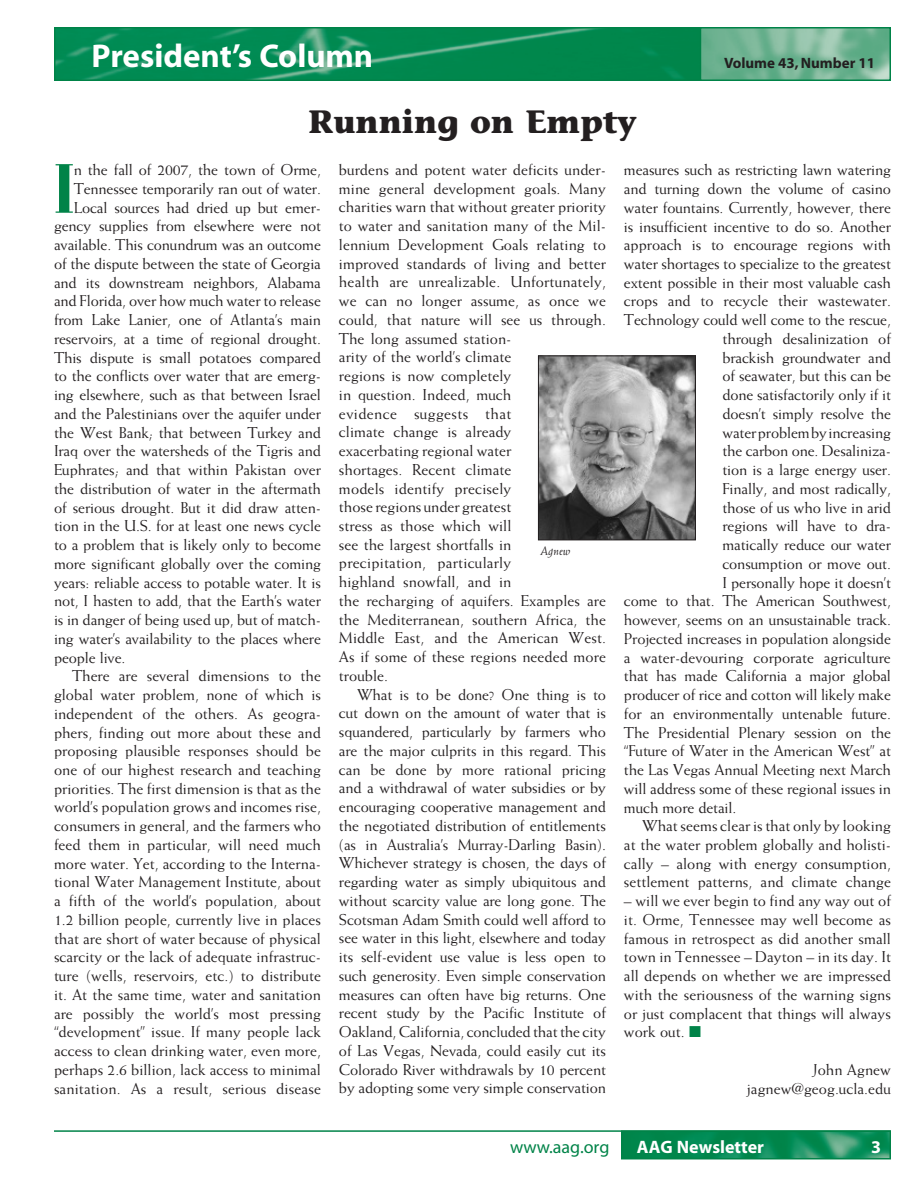
<style>
.page{position:relative;width:918px;height:1188px;background:#fff}
.page>*{position:absolute;margin:0;border:0;box-sizing:border-box;transform-origin:0 0}
.t1{font:700 condensed 69px "Bauer Bodoni";color:#008348}
.t2{font:700 33px "Myriad";color:#fff}
.t3{font:700 32.25px "Stone Informal";color:#231f20}
.t4{font:700 18px "Myriad";color:#fff}
.t5{font:18px "Myriad";color:#008348}
.t6{font:15.75px/18.8px "Weiss";letter-spacing:-.01em;color:#231f20;text-align:justify}
.t7{font:700 15px "Myriad";color:#231f20}
.t8{font:italic 12.75px "Weiss";letter-spacing:.01em;color:#231f20}
.s1{color:#008348}
</style>
<div class="page">
<img style="left:57px;top:30px;width:643px;height:48px">
<div style="left:54px;top:27px;width:837px;height:54px;border:2px solid #008348"></div>
<svg style="left:703px;top:30px;width:185px;height:48px;background:#74b495"></svg>
<div style="left:700px;top:27px;width:191px;height:54px;border:2px solid #008348"></div>
<img style="left:540px;top:358px;width:154px;height:180px">
<div style="left:538px;top:356px;width:158px;height:184px;border:1px solid #231f20"></div>
<img style="left:624px;top:1133px;width:264px;height:23px">
<div style="left:621px;top:1130px;width:270px;height:29px;border:2px solid #008348"></div>
<hr style="left:54px;top:1130px;width:837px;height:2px;background:#008348">
<p class="t2" style="left:91px;top:43px;width:283px">President’s Column</p>
<h1 class="t3" style="left:308px;top:109px;width:330px">Running on Empty</h1>
<p class="t7" style="left:724px;top:58px;width:153px">Volume 43, Number 11</p>
<p class="t1" style="left:54px;top:162px;width:22px">I</p>
<p class="t6" style="left:74px;top:162px;width:249px">n the fall of 2007, the town of Orme,</p>
<p class="t6" style="left:74px;top:180px;width:249px">Tennessee temporarily ran out of water.</p>
<p class="t6" style="left:74px;top:199px;width:249px">Local sources had dried up but emer-</p>
<p class="t6" style="left:54px;top:218px;width:269px">gency supplies from elsewhere were not</p>
<p class="t6" style="left:54px;top:237px;width:269px">available. This conundrum was an outcome</p>
<p class="t6" style="left:54px;top:255px;width:269px">of the dispute between the state of Georgia</p>
<p class="t6" style="left:54px;top:274px;width:269px">and its downstream neighbors, Alabama</p>
<p class="t6" style="left:54px;top:293px;width:269px">and Florida, over how much water to release</p>
<p class="t6" style="left:54px;top:312px;width:269px">from Lake Lanier, one of Atlanta’s main</p>
<p class="t6" style="left:54px;top:330px;width:269px">reservoirs, at a time of regional drought.</p>
<p class="t6" style="left:54px;top:349px;width:269px">This dispute is small potatoes compared</p>
<p class="t6" style="left:54px;top:368px;width:269px">to the conflicts over water that are emerg-</p>
<p class="t6" style="left:54px;top:387px;width:269px">ing elsewhere, such as that between Israel</p>
<p class="t6" style="left:54px;top:405px;width:269px">and the Palestinians over the aquifer under</p>
<p class="t6" style="left:54px;top:424px;width:269px">the West Bank; that between Turkey and</p>
<p class="t6" style="left:54px;top:443px;width:269px">Iraq over the watersheds of the Tigris and</p>
<p class="t6" style="left:54px;top:462px;width:269px">Euphrates; and that within Pakistan over</p>
<p class="t6" style="left:54px;top:480px;width:269px">the distribution of water in the aftermath</p>
<p class="t6" style="left:54px;top:499px;width:269px">of serious drought. But it did draw atten-</p>
<p class="t6" style="left:54px;top:518px;width:269px">tion in the U.S. for at least one news cycle</p>
<p class="t6" style="left:54px;top:537px;width:269px">to a problem that is likely only to become</p>
<p class="t6" style="left:54px;top:555px;width:269px">more significant globally over the coming</p>
<p class="t6" style="left:54px;top:574px;width:269px">years: reliable access to potable water. It is</p>
<p class="t6" style="left:54px;top:593px;width:269px">not, I hasten to add, that the Earth’s water</p>
<p class="t6" style="left:54px;top:611px;width:269px">is in danger of being used up, but of match-</p>
<p class="t6" style="left:54px;top:630px;width:269px">ing water’s availability to the places where</p>
<p class="t6" style="left:54px;top:649px;width:73px">people live.</p>
<p class="t6" style="left:54px;top:668px;width:269px;text-indent:18px">There are several dimensions to the global water problem, none of which is independent of the others. As geogra&shy;phers, finding out more about these and proposing plausible responses should be one of our highest research and teaching priorities. The first dimension is that as the world’s population grows and incomes rise, consumers in general, and the farmers who feed them in particular, will need much more water. Yet, according to the Interna&shy;tional Water Management Institute, about a fifth of the world’s population, about</p>
<p class="t6" style="left:54px;top:911px;width:269px">1.2 billion people, currently live in places that are short of water because of physical scarcity or the lack of adequate infrastruc&shy;ture (wells, reservoirs, etc.) to distribute it. At the same time, water and sanitation are possibly the world’s most pressing “development” issue. If many people lack access to clean drinking water, even more, perhaps 2.6 billion, lack access to minimal sanitation. As a result, serious disease</p>
<p class="t6" style="left:339px;top:161px;width:269px;text-align:left">burdens and potent water deficits under&shy;mine general development goals. Many charities warn that without greater priority to water and sanitation many of the Mil&shy;lennium Development Goals relating to improved standards of living and better health are unrealizable. Unfortunately, we can no longer assume, as once we could, that nature will see us through.<br>The long assumed station-<br>arity of the world’s climate<br>regions is now completely<br>in question. Indeed, much<br>evidence suggests that<br>climate change is already<br>exacerbating regional water<br>shortages. Recent climate<br>models identify precisely<br>those regions under greatest<br>stress as those which will<br>see the largest shortfalls in<br>precipitation, particularly<br>highland snowfall, and in<br>the recharging of aquifers. Examples are the Mediterranean, southern Africa, the<br>Middle East, and the American West.<br>As if some of these regions needed more trouble.</p>
<p class="t6" style="left:339px;top:686px;width:269px;text-indent:18px">What is to be done? One thing is to cut down on the amount of water that is squandered, particularly by farmers who are the major culprits in this regard. This can be done by more rational pricing and a withdrawal of water subsidies or by encouraging cooperative management and the negotiated distribution of entitlements (as in Australia’s Murray-Darling Basin).<br>Whichever strategy is chosen, the days of regarding water as simply ubiquitous and without scarcity value are long gone. The Scotsman Adam Smith could well afford to see water in this light, elsewhere and today its self-evident use value is less open to such generosity. Even simple conservation measures can often have big returns. One recent study by the Pacific Institute of Oakland, California, concluded that the city of Las Vegas, Nevada, could easily cut its Colorado River withdrawals by 10 percent by adopting some very simple conservation</p>
<p class="t8" style="left:541px;top:546px;width:32px">Agnew</p>
<p class="t6" style="left:624px;top:162px;width:269px;text-align:right">measures such as restricting lawn watering and turning down the volume of casino water fountains. Currently, however, there is insufficient incentive to do so. Another approach is to encourage regions with water shortages to specialize to the greatest extent possible in their most valuable cash crops and to recycle their wastewater.<br>Technology could well come to the rescue, through desalinization of<br>brackish groundwater and<br>of seawater, but this can be<br>done satisfactorily only if it<br>doesn’t simply resolve the<br>water problem by increasing<br>the carbon one. Desaliniza-<br>tion is a large energy user.<br>Finally, and most radically,<br>those of us who live in arid<br>regions will have to dra-<br>matically reduce our water<br>consumption or move out.</p>
<p class="t6" style="left:624px;top:574px;width:269px;text-indent:98px">I personally hope it doesn’t come to that. The American Southwest, however, seems on an unsustainable track.<br>Projected increases in population alongside a water-devouring corporate agriculture that has made California a major global producer of rice and cotton will likely make for an environmentally untenable future.<br>The Presidential Plenary session on the “Future of Water in the American West” at the Las Vegas Annual Meeting next March will address some of these regional issues in much more detail.</p>
<p class="t6" style="left:624px;top:818px;width:269px;text-indent:18px">What seems clear is that only by looking at the water problem globally and holisti&shy;cally – along with energy consumption, settlement patterns, and climate change</p>
<p class="t6" style="left:624px;top:893px;width:269px">– will we ever begin to find any way out of it. Orme, Tennessee may well become as famous in retrospect as did another small town in Tennessee – Dayton – in its day. It all depends on whether we are impressed with the seriousness of the warning signs or just complacent that things will always work out. <span class="s1">■</span></p>
<p class="t6" style="left:747px;top:1061px;width:146px;text-align:right">John Agnew jagnew@geog.ucla.edu</p>
<p class="t5" style="left:510px;top:1140px;width:101px">www.aag.org</p>
<p class="t4" style="left:637px;top:1140px;width:129px">AAG Newsletter</p>
<p class="t4" style="left:871px;top:1140px;width:11px">3</p>
</div>
